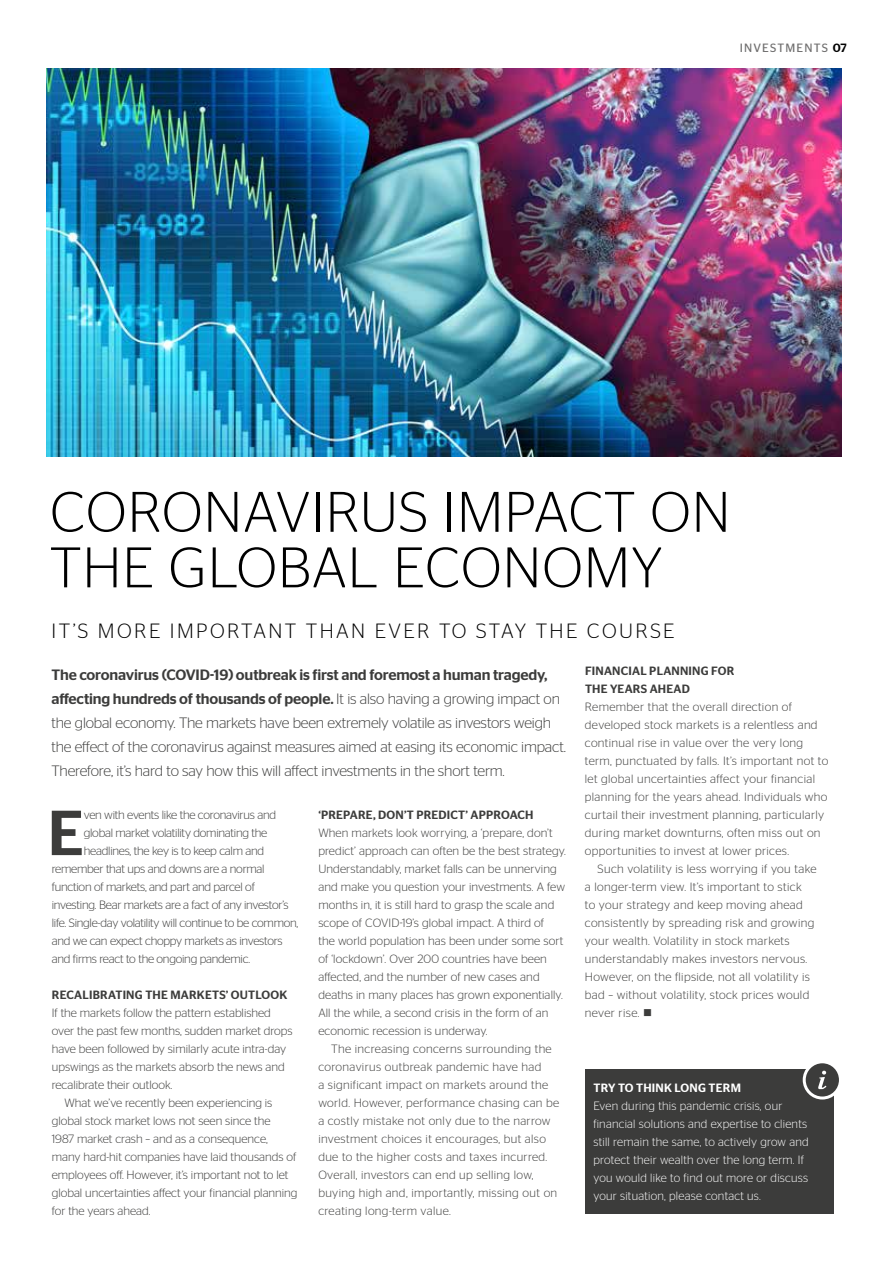
<style>
.page{position:relative;width:893px;height:1263px;background:#fff}
.page>*{position:absolute;margin:0;border:0;box-sizing:border-box;transform-origin:0 0}
.t1{font:500 63.45px "Stag Sans";color:#3c3c3b}
.t2{font:300 57px/55.5px "Stag Sans";letter-spacing:.02em;color:#000}
.t3{font:300 20.55px "Stag Sans";letter-spacing:.12em;color:#000}
.t4{font:300 15px/24px "Stag Sans";letter-spacing:-.01em;color:#3c3c3b}
.t5{font:300 12px/18px "Stag Sans";letter-spacing:.03em;color:#3c3c3b}
.t6{font:300 12px/18px "Stag Sans";letter-spacing:.01em;color:#3c3c3b}
.t7{font:300 12px "Stag Sans";letter-spacing:-.02em;color:#3c3c3b}
.t8{font:300 12px/18px "Stag Sans";letter-spacing:.02em;color:#fff}
.t9{font:500 12px/18px "Stag Sans";letter-spacing:.02em;color:#3c3c3b}
.t10{font:500 12px "Stag Sans";letter-spacing:.02em;color:#fff}
.t11{font:12px "Stag Sans";letter-spacing:.1em;color:#706f6f}
.s1{font-weight:500;color:#000}
.s2{font-weight:500}
</style>
<div class="page">
<img style="left:47px;top:68px;width:795px;height:389px">
<div style="left:585px;top:1069px;width:248px;height:145px;background:#3c3c3b"></div>
<div style="left:804px;top:1062px;width:36px;height:36px;background:#3c3c3b;border-radius:50%"></div>
<div style="left:803px;top:1060px;width:39px;height:39px;border:3px solid #fff;border-radius:50%"></div>
<svg style="left:818px;top:1071px;width:8px;height:18px"></svg>
<p class="t11" style="left:740px;top:41px;width:108px">INVESTMENTS <span class="s1">07</span></p>
<h2 class="t2" style="left:50px;top:483px;width:682px">CORONAVIRUS IMPACT ON<br>THE GLOBAL ECONOMY</h2>
<h3 class="t3" style="left:52px;top:620px;width:625px">IT’S MORE IMPORTANT THAN EVER TO STAY THE COURSE</h3>
<p class="t4" style="left:51px;top:662px;width:516px"><span class="s2">The coronavirus (COVID-19) outbreak is first and foremost a human tragedy, affecting hundreds of thousands of people.</span> It is also having a growing impact on the global economy. The markets have been extremely volatile as investors weigh the effect of the coronavirus against measures aimed at easing its economic impact.<br>Therefore, it’s hard to say how this will affect investments in the short term.</p>
<h1 class="t1" style="left:48px;top:796px;width:37px">E</h1>
<p class="t7" style="left:84px;top:808px;width:194px">ven with events like the coronavirus and</p>
<p class="t9" style="left:585px;top:662px;width:151px">FINANCIAL PLANNING FOR<br>THE YEARS AHEAD</p>
<p class="t5" style="left:585px;top:698px;width:245px">Remember that the overall direction of developed stock markets is a relentless and continual rise in value over the very long term, punctuated by falls. It’s important not to let global uncertainties affect your financial planning for the years ahead. Individuals who curtail their investment planning, particularly during market downturns, often miss out on opportunities to invest at lower prices.</p>
<p class="t5" style="left:585px;top:860px;width:233px;text-indent:13px">Such volatility is less worrying if you take a longer-term view. It’s important to stick<br>to your strategy and keep moving ahead consistently by spreading risk and growing your wealth. Volatility in stock markets understandably makes investors nervous.<br>However, on the flipside, not all volatility is bad – without volatility, stock prices would never rise. ■</p>
<p class="t9" style="left:318px;top:806px;width:217px">‘PREPARE, DON’T PREDICT’ APPROACH</p>
<p class="t6" style="left:318px;top:824px;width:249px">When markets look worrying, a ‘prepare, don’t predict’ approach can often be the best strategy.<br>Understandably, market falls can be unnerving and make you question your investments. A few months in, it is still hard to grasp the scale and scope of COVID-19’s global impact. A third of<br>the world population has been under some sort of ‘lockdown’. Over 200 countries have been affected, and the number of new cases and deaths in many places has grown exponentially.<br>All the while, a second crisis in the form of an economic recession is underway.</p>
<p class="t5" style="left:318px;top:1040px;width:242px;text-indent:13px">The increasing concerns surrounding the coronavirus outbreak pandemic have had<br>a significant impact on markets around the world. However, performance chasing can be a costly mistake not only due to the narrow investment choices it encourages, but also due to the higher costs and taxes incurred.<br>Overall, investors can end up selling low, buying high and, importantly, missing out on creating long-term value.</p>
<p class="t7" style="left:84px;top:826px;width:185px">global market volatility dominating the</p>
<p class="t7" style="left:84px;top:844px;width:182px">headlines, the key is to keep calm and</p>
<p class="t7" style="left:52px;top:862px;width:214px">remember that ups and downs are a normal</p>
<p class="t7" style="left:52px;top:880px;width:205px">function of markets, and part and parcel of</p>
<p class="t7" style="left:52px;top:898px;width:238px">investing. Bear markets are a fact of any investor’s</p>
<p class="t7" style="left:52px;top:916px;width:248px">life. Single-day volatility will continue to be common,</p>
<p class="t7" style="left:52px;top:934px;width:232px">and we can expect choppy markets as investors</p>
<p class="t7" style="left:52px;top:952px;width:200px">and firms react to the ongoing pandemic.</p>
<p class="t9" style="left:52px;top:986px;width:237px">RECALIBRATING THE MARKETS’ OUTLOOK</p>
<p class="t6" style="left:52px;top:1004px;width:221px">If the markets follow the pattern established</p>
<p class="t6" style="left:52px;top:1022px;width:242px">over the past few months, sudden market drops</p>
<p class="t6" style="left:52px;top:1040px;width:236px">have been followed by similarly acute intra-day</p>
<p class="t6" style="left:52px;top:1058px;width:235px">upswings as the markets absorb the news and</p>
<p class="t6" style="left:52px;top:1076px;width:122px">recalibrate their outlook.</p>
<p class="t6" style="left:65px;top:1094px;width:209px">What we’ve recently been experiencing is</p>
<p class="t6" style="left:52px;top:1112px;width:220px">global stock market lows not seen since the</p>
<p class="t6" style="left:52px;top:1130px;width:218px">1987 market crash – and as a consequence,</p>
<p class="t6" style="left:52px;top:1148px;width:246px">many hard-hit companies have laid thousands of</p>
<p class="t6" style="left:52px;top:1166px;width:238px">employees off. However, it’s important not to let</p>
<p class="t6" style="left:52px;top:1184px;width:247px">global uncertainties affect your financial planning</p>
<p class="t6" style="left:52px;top:1202px;width:100px">for the years ahead.</p>
<p class="t10" style="left:593px;top:1081px;width:149px">TRY TO THINK LONG TERM</p>
<p class="t8" style="left:593px;top:1097px;width:217px">Even during this pandemic crisis, our financial solutions and expertise to clients still remain the same, to actively grow and protect their wealth over the long term. If you would like to find out more or discuss your situation, please contact us.</p>
</div>
